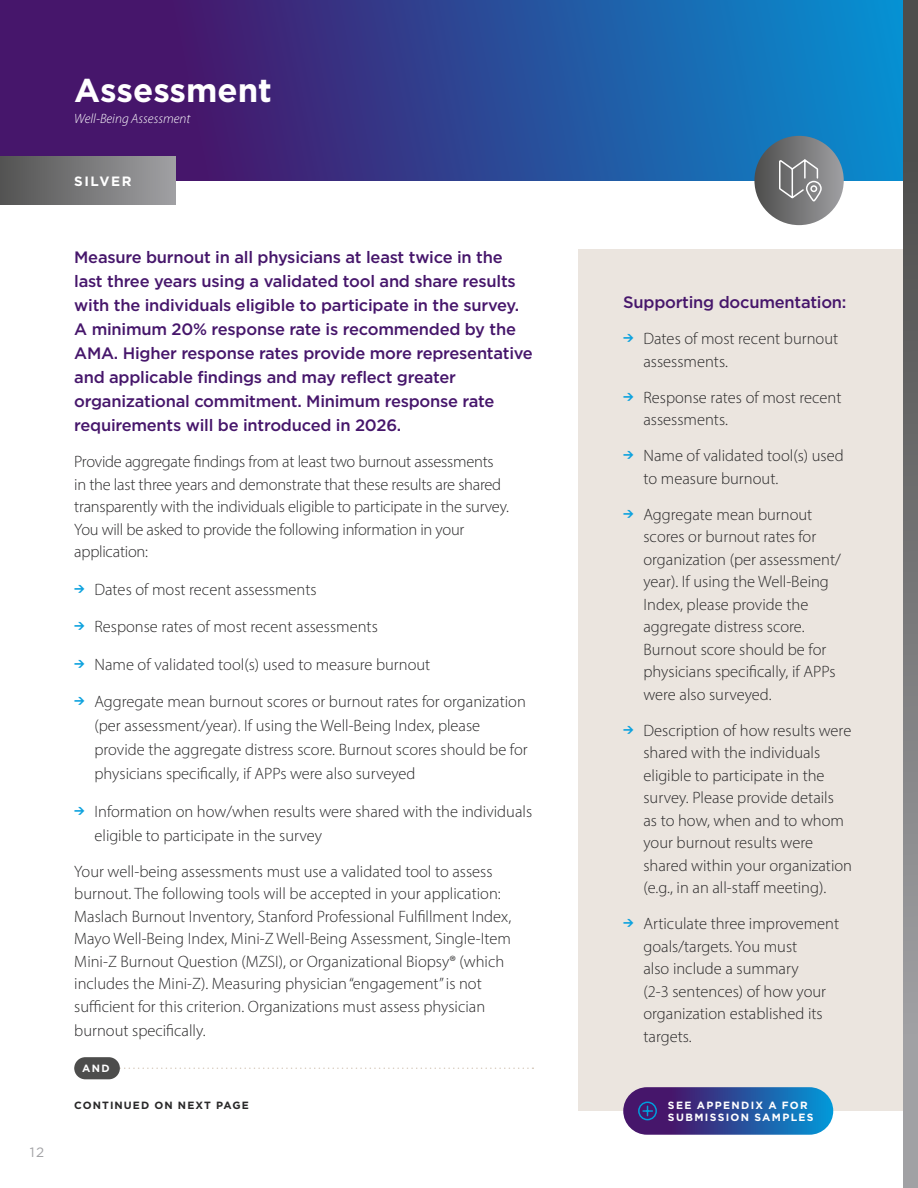
<style>
.page{position:relative;width:918px;height:1188px;background:#fff}
.page>*{position:absolute;margin:0;border:0;box-sizing:border-box;transform-origin:0 0}
.t1{font:700 33px "Gotham HTF";color:#fff}
.t2{font:300 16.5px/22.5px "Myriad Pro";color:#292829}
.t3{font:500 16.5px/24px "Gotham HTF";letter-spacing:-.015em;color:#46166b}
.t4{font:italic 300 13.5px "Myriad Pro";color:#fff}
.t5{font:700 13.5px "Gotham HTF";letter-spacing:.115em;color:#fff}
.t6{font:13.5px "Gotham HTF";color:#a1a1a4}
.t7{font:700 10.5px/12px "Gotham HTF";letter-spacing:.125em;color:#fff}
.t8{font:700 10.5px "Gotham HTF";letter-spacing:.1em;color:#292829}
</style>
<div class="page">
<svg style="left:0;top:0;width:903px;height:180px;background:#2c4693"></svg>
<div style="left:0;top:157px;width:175px;height:47px;background:linear-gradient(to right,#535352,#a0a0a3)"></div>
<div style="left:578px;top:249px;width:340px;height:862px;background:#e9e3dc"></div>
<svg style="left:120px;top:1068px;width:413px;height:1px"></svg>
<div style="left:74px;top:1057px;width:46px;height:22px;background:#4d4d4c;border-radius:11px"></div>
<svg style="left:623px;top:1087px;width:210px;height:48px;background:#2d4c98"></svg>
<svg style="left:637px;top:1101px;width:21px;height:20px"></svg>
<svg style="left:903px;top:0;width:15px;height:1188px;background:#767677"></svg>
<div style="left:754px;top:136px;width:90px;height:89px;background:linear-gradient(to right,#4e4f4e,#9e9ea1);border-radius:45px"></div>
<svg style="left:778px;top:158px;width:45px;height:45px;background:#8d8d8e"></svg>
<p class="t6" style="left:30px;top:1144px;width:16px">12</p>
<h1 class="t1" style="left:74px;top:71px;width:199px">Assessment</h1>
<p class="t4" style="left:74px;top:110px;width:118px">Well-Being Assessment</p>
<p class="t5" style="left:74px;top:174px;width:59px">SILVER</p>
<p class="t3" style="left:74px;top:245px;width:460px">Measure burnout in all physicians at least twice in the last three years using a validated tool and share results with the individuals eligible to participate in the survey.<br>A minimum 20% response rate is recommended by the AMA. Higher response rates provide more representative and applicable findings and may reflect greater organizational commitment. Minimum response rate requirements will be introduced in 2026.</p>
<p class="t2" style="left:74px;top:450px;width:436px">Provide aggregate findings from at least two burnout assessments in the last three years and demonstrate that these results are shared transparently with the individuals eligible to participate in the survey.<br>You will be asked to provide the following information in your application:</p>
<p class="t2" style="left:74px;top:578px;width:244px"><sup>→</sup> Dates of most recent assessments</p>
<p class="t2" style="left:74px;top:615px;width:305px"><sup>→</sup> Response rates of most recent assessments</p>
<p class="t2" style="left:74px;top:653px;width:358px"><sup>→</sup> Name of validated tool(s) used to measure burnout</p>
<p class="t2" style="left:94px;top:689px;width:435px;line-height:24px;text-indent:-20px"><sup>→</sup> Aggregate mean burnout scores or burnout rates for organization (per assessment/year). If using the Well-Being Index, please provide the aggregate distress score. Burnout scores should be for physicians specifically, if APPs were also surveyed</p>
<p class="t2" style="left:94px;top:799px;width:439px;line-height:24px;text-indent:-20px"><sup>→</sup> Information on how/when results were shared with the individuals eligible to participate in the survey</p>
<p class="t2" style="left:74px;top:860px;width:438px">Your well-being assessments must use a validated tool to assess burnout. The following tools will be accepted in your application:<br>Maslach Burnout Inventory, Stanford Professional Fulfillment Index, Mayo Well-Being Index, Mini-Z Well-Being Assessment, Single-Item Mini-Z Burnout Question (MZSI), or Organizational Biopsy® (which includes the Mini-Z). Measuring physician “engagement” is not sufficient for this criterion. Organizations must assess physician</p>
<p class="t2" style="left:74px;top:1019px;width:133px">burnout specifically.</p>
<p class="t7" style="left:82px;top:1062px;width:29px">AND</p>
<p class="t8" style="left:74px;top:1099px;width:176px">CONTINUED ON NEXT PAGE</p>
<p class="t3" style="left:623px;top:290px;width:225px">Supporting documentation:</p>
<p class="t2" style="left:644px;top:327px;width:196px;text-indent:-20px"><sup>→</sup> Dates of most recent burnout assessments.</p>
<p class="t2" style="left:644px;top:386px;width:200px;text-indent:-20px"><sup>→</sup> Response rates of most recent assessments.</p>
<p class="t2" style="left:644px;top:444px;width:202px;text-indent:-20px"><sup>→</sup> Name of validated tool(s) used to measure burnout.</p>
<p class="t2" style="left:644px;top:503px;width:199px;text-indent:-20px"><sup>→</sup> Aggregate mean burnout scores or burnout rates for organization (per assessment/ year). If using the Well-Being<br>Index, please provide the aggregate distress score.<br>Burnout score should be for physicians specifically, if APPs were also surveyed.</p>
<p class="t2" style="left:644px;top:719px;width:210px;text-indent:-20px"><sup>→</sup> Description of how results were shared with the individuals eligible to participate in the survey. Please provide details<br>as to how, when and to whom your burnout results were shared within your organization (e.g., in an all-staff meeting).</p>
<p class="t2" style="left:644px;top:912px;width:197px;text-indent:-20px"><sup>→</sup> Articulate three improvement goals/targets. You must<br>also include a summary<br>(2-3 sentences) of how your organization established its targets.</p>
<p class="t7" style="left:668px;top:1099px;width:147px">SEE APPENDIX A FOR<br>SUBMISSION SAMPLES</p>
</div>
